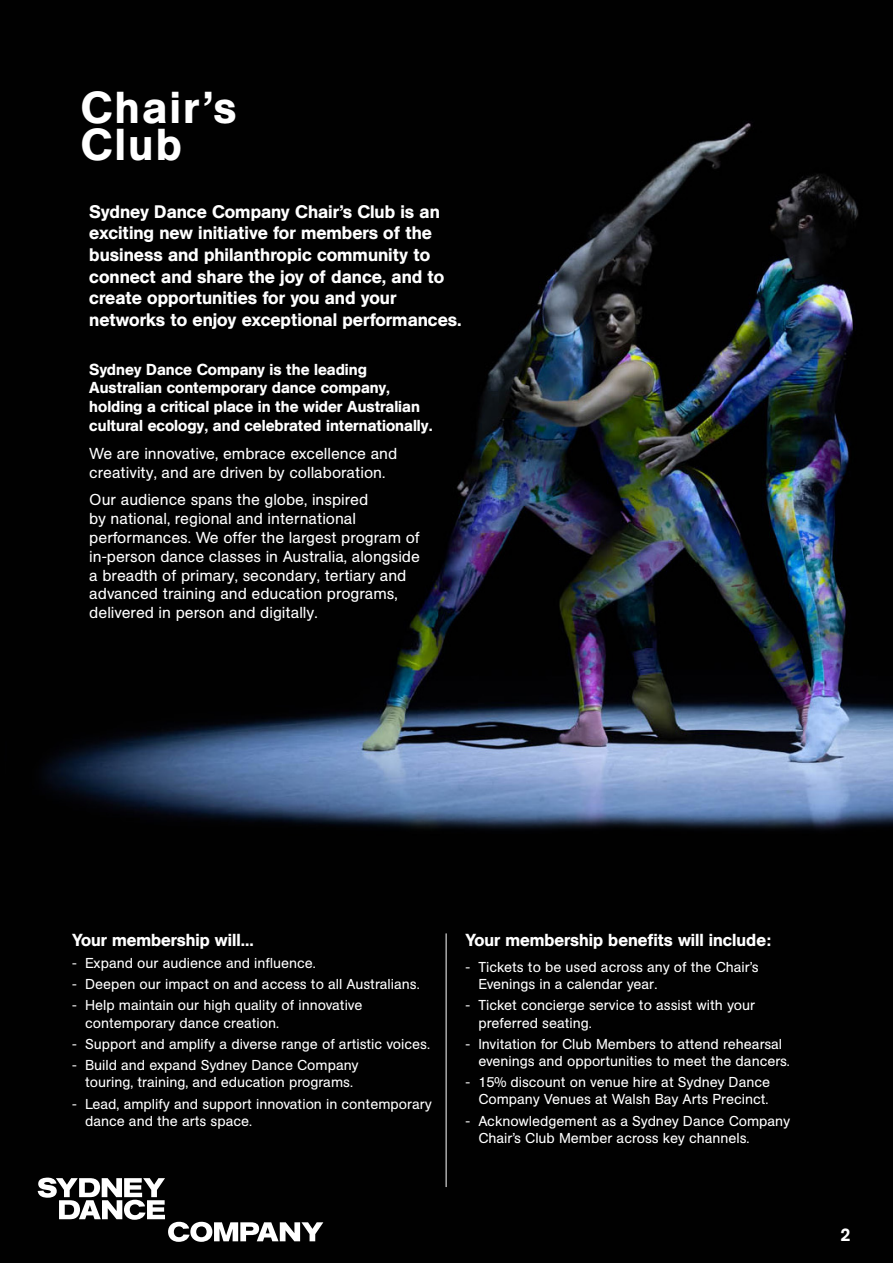
<style>
.page{position:relative;width:893px;height:1263px;background:#fff}
.page>*{position:absolute;margin:0;border:0;box-sizing:border-box;transform-origin:0 0}
.t1{font:500 44.25px/37.5px "AG Book Pro";letter-spacing:.06em;color:#fff}
.t2{font:500 18px/21.6px "AG Book Pro";color:#fff}
.t3{font:500 17.25px "AG Book Pro";color:#fff}
.t4{font:15.75px/18.9px "AG Book Pro";color:#fff}
.t5{font:500 15.75px/18.9px "AG Book Pro";color:#fff}
.t6{font:14.25px/17.1px "AG Book Pro";color:#fff}
</style>
<div class="page">
<img style="left:0;top:0;width:893px;height:895px">
<div style="left:0;top:895px;width:893px;height:368px;background:#010101"></div>
<hr style="left:446px;top:933px;width:1px;height:254px;background:#fff">
<svg style="left:38px;top:1177px;width:285px;height:65px"></svg>
<p class="t1" style="left:81px;top:88px;width:157px">Chair’s<br>Club</p>
<p class="t2" style="left:89px;top:200px;width:357px">Sydney Dance Company Chair’s Club is an exciting new initiative for members of the business and philanthropic community to connect and share the joy of dance, and to create opportunities for you and your</p>
<p class="t2" style="left:89px;top:308px;width:374px">networks to enjoy exceptional performances.</p>
<p class="t5" style="left:89px;top:359px;width:345px">Sydney Dance Company is the leading Australian contemporary dance company, holding a critical place in the wider Australian cultural ecology, and celebrated internationally.</p>
<p class="t4" style="left:89px;top:443px;width:310px">We are innovative, embrace excellence and creativity, and are driven by collaboration.</p>
<p class="t4" style="left:89px;top:490px;width:332px">Our audience spans the globe, inspired<br>by national, regional and international performances. We offer the largest program of in-person dance classes in Australia, alongside a breadth of primary, secondary, tertiary and advanced training and education programs, delivered in person and digitally.</p>
<p class="t3" style="left:72px;top:929px;width:183px">Your membership will...</p>
<p class="t6" style="left:72px;top:954px;width:245px">- Expand our audience and influence.</p>
<p class="t6" style="left:72px;top:975px;width:349px">- Deepen our impact on and access to all Australians.</p>
<p class="t6" style="left:85px;top:997px;width:279px;text-indent:-13px">- Help maintain our high quality of innovative contemporary dance creation.</p>
<p class="t6" style="left:72px;top:1035px;width:359px">- Support and amplify a diverse range of artistic voices.</p>
<p class="t6" style="left:72px;top:1056px;width:288px;text-align:center">- Build and expand Sydney Dance Company touring, training, and education programs.</p>
<p class="t6" style="left:85px;top:1095px;width:348px;text-indent:-13px">- Lead, amplify and support innovation in contemporary dance and the arts space.</p>
<p class="t3" style="left:466px;top:929px;width:307px">Your membership benefits will include:</p>
<p class="t6" style="left:478px;top:958px;width:282px;text-indent:-13px">- Tickets to be used across any of the Chair’s<br>Evenings in a calendar year.</p>
<p class="t6" style="left:478px;top:997px;width:278px;text-indent:-13px">- Ticket concierge service to assist with your preferred seating.</p>
<p class="t6" style="left:478px;top:1035px;width:313px;text-indent:-13px">- Invitation for Club Members to attend rehearsal evenings and opportunities to meet the dancers.</p>
<p class="t6" style="left:466px;top:1073px;width:306px;text-align:right">- 15% discount on venue hire at Sydney Dance<br>Company Venues at Walsh Bay Arts Precinct.</p>
<p class="t6" style="left:478px;top:1112px;width:313px;text-indent:-13px">- Acknowledgement as a Sydney Dance Company<br>Chair’s Club Member across key channels.</p>
<p class="t2" style="left:840px;top:1223px;width:12px">2</p>
</div>
